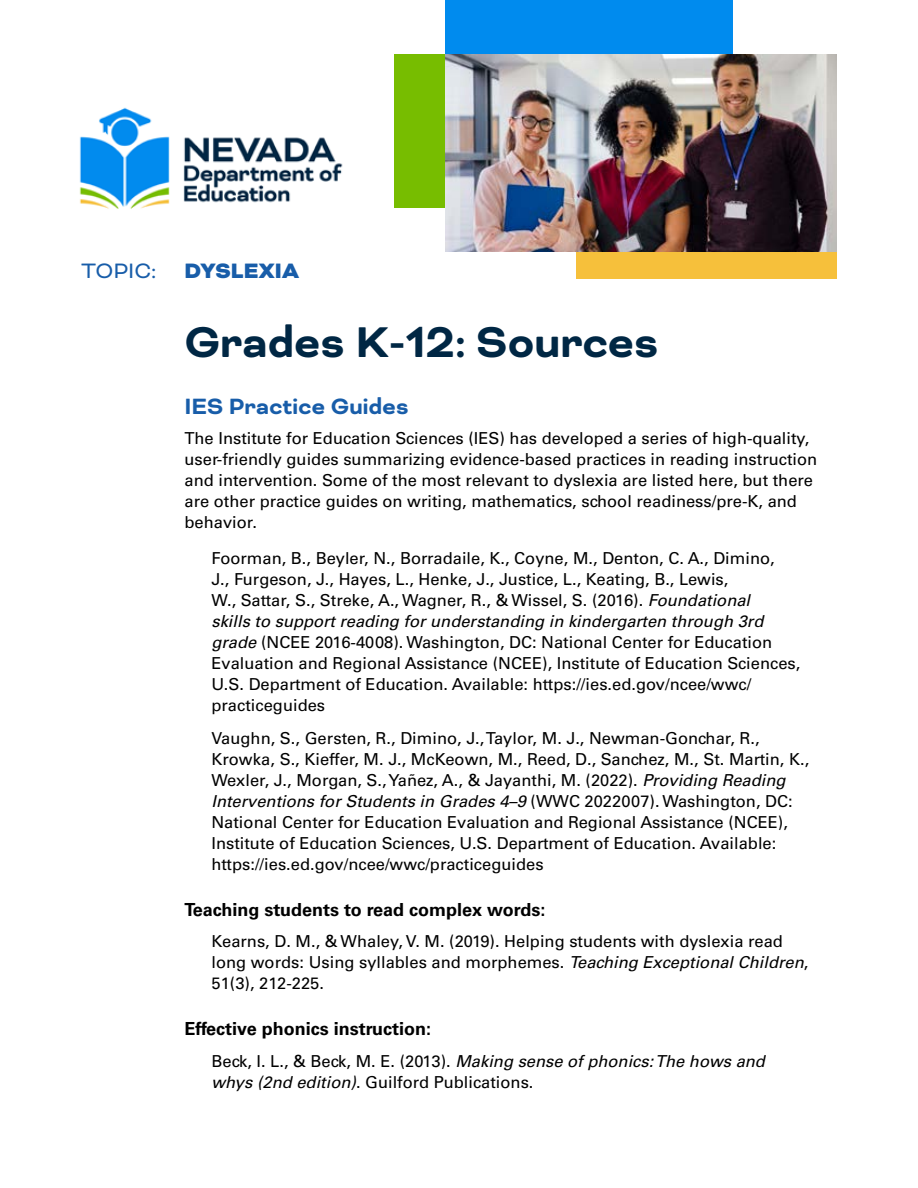
<style>
.page{position:relative;width:918px;height:1188px;background:#fff}
.page>*{position:absolute;margin:0;border:0;box-sizing:border-box;transform-origin:0 0}
.Heading_1{font:700 49.5px "Bicyclette";letter-spacing:-.005em;color:#002744}
.Heading_2{font:700 25.5px "Bicyclette";color:#185da9}
.t1{font:900 24px "Bicyclette";color:#185da9}
.Heading_3{font:700 18px "Univers LT Std";color:#000}
.Citation{font:16.5px/21px "Univers LT Std";color:#000}
.Paragraph{font:16.5px/21px "Univers LT Std";color:#000}
.s1{font-weight:400}
.s2{font-style:italic}
</style>
<div class="page">
<div style="left:446px;top:0;width:288px;height:57px;background:#008bee"></div>
<div style="left:576px;top:250px;width:261px;height:29px;background:#f6c03b"></div>
<div style="left:394px;top:54px;width:56px;height:154px;background:#77bd00"></div>
<img style="left:79px;top:107px;width:264px;height:102px">
<img style="left:446px;top:54px;width:391px;height:198px">
<p class="t1" style="left:81px;top:256px;width:220px"><span class="s1">TOPIC:</span> DYSLEXIA</p>
<p class="Heading_1" style="left:184px;top:313px;width:476px">Grades K-12: Sources</p>
<p class="Heading_2" style="left:184px;top:392px;width:226px">IES Practice Guides</p>
<p class="Paragraph" style="left:184px;top:428px;width:634px">The Institute for Education Sciences (IES) has developed a series of high-quality, user-friendly guides summarizing evidence-based practices in reading instruction and intervention. Some of the most relevant to dyslexia are listed here, but there are other practice guides on writing, mathematics, school readiness/pre-K, and behavior.</p>
<p class="Citation" style="left:211px;top:548px;width:590px">Foorman, B., Beyler, N., Borradaile, K., Coyne, M., Denton, C. A., Dimino,<br>J., Furgeson, J., Hayes, L., Henke, J., Justice, L., Keating, B., Lewis,<br>W., Sattar, S., Streke, A., Wagner, R., &amp; Wissel, S. (2016). <span class="s2">Foundational<br>skills to support reading for understanding in kindergarten through 3rd grade</span> (NCEE 2016-4008). Washington, DC: National Center for Education Evaluation and Regional Assistance (NCEE), Institute of Education Sciences, U.S. Department of Education. Available: https://ies.ed.gov/ncee/wwc/ practiceguides</p>
<p class="Citation" style="left:211px;top:728px;width:599px">Vaughn, S., Gersten, R., Dimino, J., Taylor, M. J., Newman-Gonchar, R., Krowka, S., Kieffer, M. J., McKeown, M., Reed, D., Sanchez, M., St. Martin, K., Wexler, J., Morgan, S., Yañez, A., &amp; Jayanthi, M. (2022). <span class="s2">Providing Reading Interventions for Students in Grades 4–9</span> (WWC 2022007). Washington, DC:<br>National Center for Education Evaluation and Regional Assistance (NCEE), Institute of Education Sciences, U.S. Department of Education. Available: https://ies.ed.gov/ncee/wwc/practiceguides</p>
<p class="Heading_3" style="left:184px;top:899px;width:363px">Teaching students to read complex words:</p>
<p class="Citation" style="left:212px;top:931px;width:598px">Kearns, D. M., &amp; Whaley, V. M. (2019). Helping students with dyslexia read long words: Using syllables and morphemes. <span class="s2">Teaching Exceptional Children</span>,<br>51(3), 212-225.</p>
<p class="Heading_3" style="left:184px;top:1018px;width:248px">Effective phonics instruction:</p>
<p class="Citation" style="left:212px;top:1050px;width:555px">Beck, I. L., &amp; Beck, M. E. (2013). <span class="s2">Making sense of phonics: The hows and whys (2nd edition)</span>. Guilford Publications.</p>
</div>
